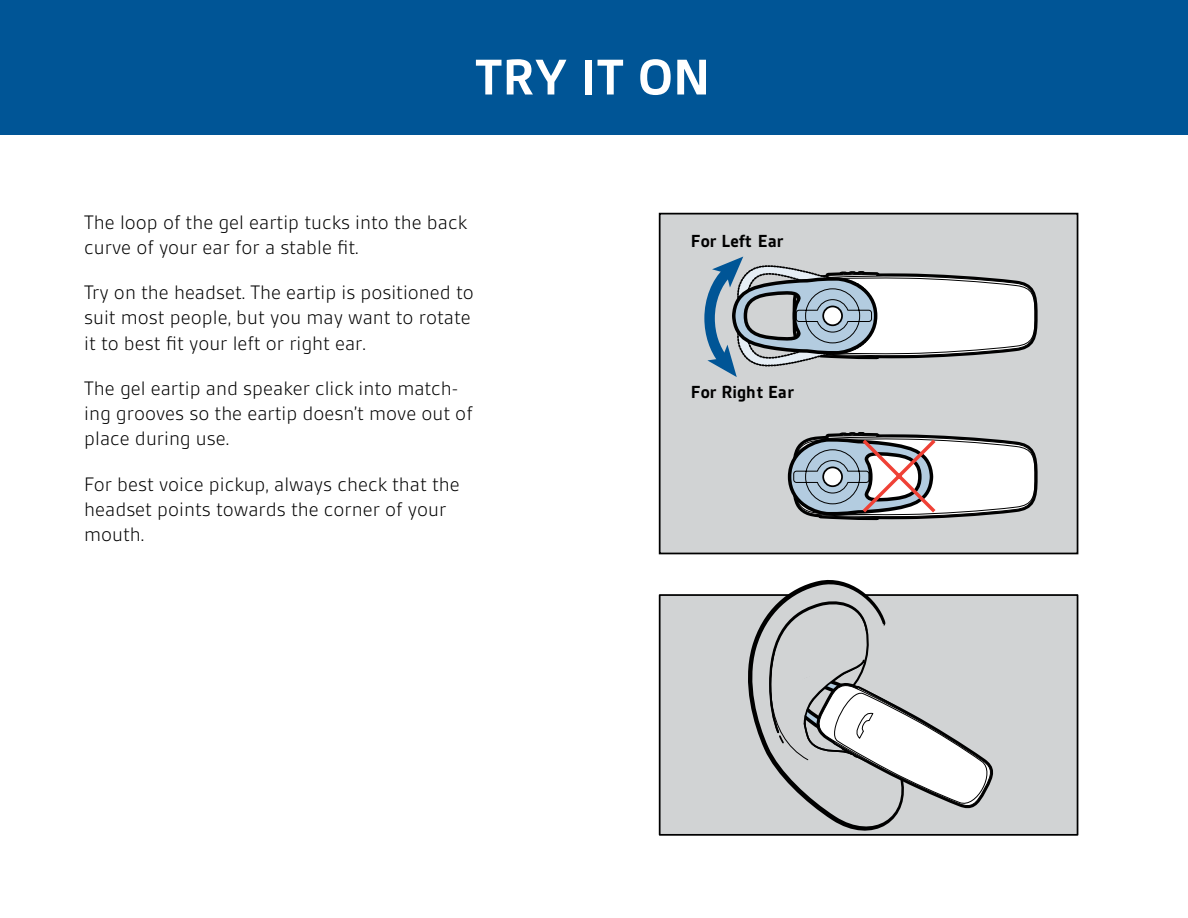
<style>
.page{position:relative;width:1188px;height:918px;background:#fff}
.page>*{position:absolute;margin:0;border:0;box-sizing:border-box;transform-origin:0 0}
.t1{font:700 54px "Gesta";color:#fff}
.t2{font:300 21px/25.2px "Gesta";color:#000}
.t3{font:700 18.75px "Gesta";color:#000}
</style>
<div class="page">
<div style="left:0;top:0;width:1188px;height:135px;background:#005596"></div>
<div style="left:660px;top:214px;width:418px;height:339px;background:#d1d3d4"></div>
<div style="left:659px;top:213px;width:419px;height:341px;border:2px solid #000"></div>
<svg style="left:787px;top:432px;width:251px;height:89px;background:#b5b6ba"></svg>
<svg style="left:704px;top:257px;width:334px;height:120px"></svg>
<div style="left:660px;top:595px;width:418px;height:240px;background:#d1d3d4"></div>
<div style="left:659px;top:594px;width:419px;height:242px;border:2px solid #000"></div>
<svg style="left:745px;top:580px;width:252px;height:256px"></svg>
<h1 class="t1" style="left:475px;top:49px;width:237px">TRY IT ON</h1>
<p class="t2" style="left:84px;top:209px;width:384px">The loop of the gel eartip tucks into the back curve of your ear for a stable fit.</p>
<p class="t2" style="left:84px;top:280px;width:391px">Try on the headset. The eartip is positioned to suit most people, but you may want to rotate it to best fit your left or right ear.</p>
<p class="t2" style="left:84px;top:376px;width:390px">The gel eartip and speaker click into match&shy;ing grooves so the eartip doesn’t move out of place during use.</p>
<p class="t2" style="left:84px;top:472px;width:377px">For best voice pickup, always check that the headset points towards the corner of your mouth.</p>
<p class="t3" style="left:691px;top:231px;width:94px">For Left Ear</p>
<p class="t3" style="left:691px;top:382px;width:105px">For Right Ear</p>
</div>
